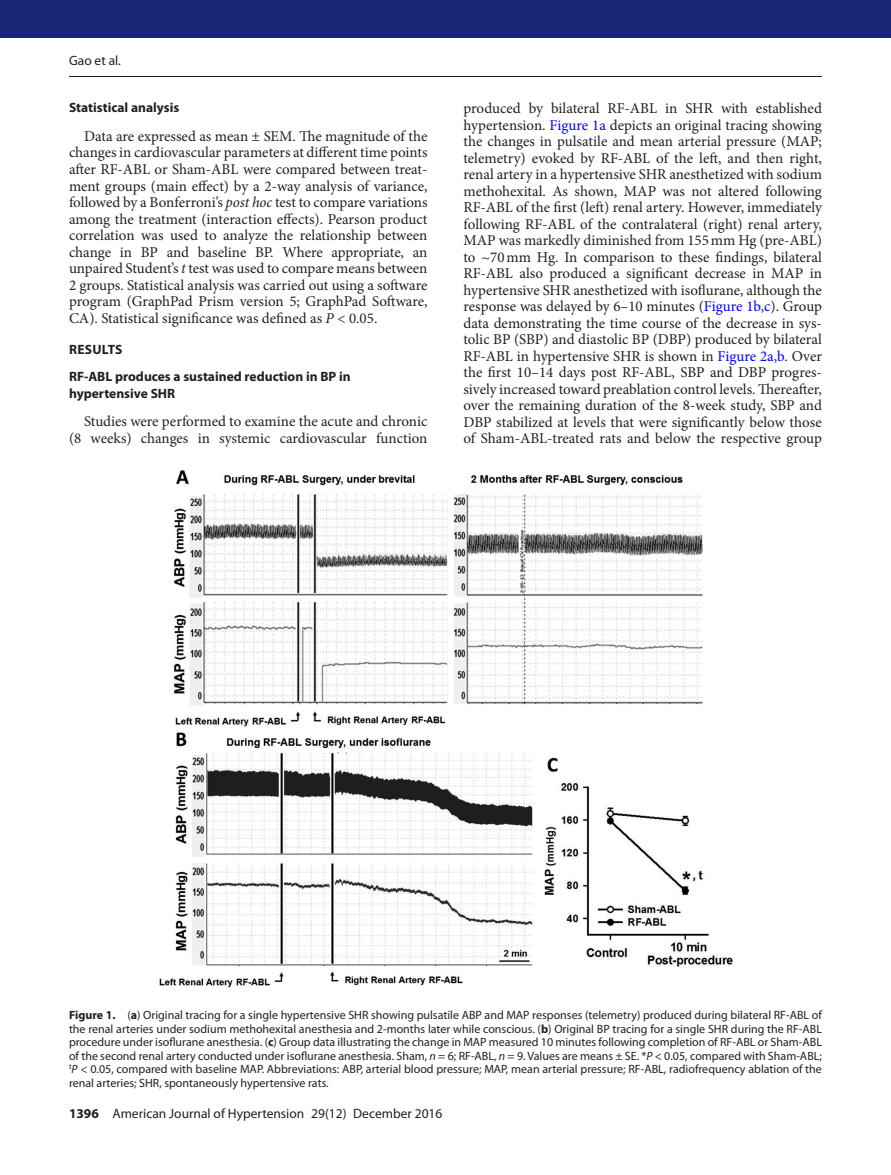
<style>
.page{position:relative;width:891px;height:1175px;background:#fff}
.page>*{position:absolute;margin:0;border:0;box-sizing:border-box;transform-origin:0 0}
.t1{font:15px/16.5px "Minion Pro";color:#231f20;text-align:justify}
.t2{font:700 13.5px/27px "Myriad Pro";color:#231f20}
.t3{font:13.5px "Myriad Pro";color:#231f20}
.t4{font:12px/13.5px "Myriad Pro";color:#231f20;text-align:justify}
.s1{font-style:italic}
.s2{color:#00f}
.s3{font-weight:700}
</style>
<div class="page">
<hr style="left:69px;top:76px;width:753px;height:1px;background:#231f20">
<div style="left:0;top:0;width:891px;height:38px;background:#192575"></div>
<img style="left:159px;top:470px;width:574px;height:518px">
<p class="t3" style="left:69px;top:52px;width:54px">Gao et al.</p>
<p class="t2" style="left:69px;top:94px;width:112px">Statistical analysis</p>
<p class="t1" style="left:69px;top:128px;width:360px;text-indent:15px">Data are expressed as mean ± SEM. The magnitude of the changes in cardiovascular parameters at different time points after RF-ABL or Sham-ABL were compared between treat&shy;ment groups (main effect) by a 2-way analysis of variance, followed by a Bonferroni’s <span class="s1">post hoc</span> test to compare variations among the treatment (interaction effects). Pearson product correlation was used to analyze the relationship between change in BP and baseline BP. Where appropriate, an unpaired Student’s <span class="s1">t</span> test was used to compare means between 2 groups. Statistical analysis was carried out using a software program (GraphPad Prism version 5; GraphPad Software, CA). Statistical significance was defined as <span class="s1">P</span> &lt; 0.05.</p>
<p class="t2" style="left:69px;top:335px;width:283px">RESULTS<br>RF-ABL produces a sustained reduction in BP in</p>
<p class="t2" style="left:69px;top:379px;width:108px">hypertensive SHR</p>
<p class="t1" style="left:69px;top:413px;width:360px;text-align:right">Studies were performed to examine the acute and chronic (8 weeks) changes in systemic cardiovascular function</p>
<p class="t1" style="left:463px;top:100px;width:360px">produced by bilateral RF-ABL in SHR with established hypertension. <span class="s2">Figure 1a</span> depicts an original tracing showing the changes in pulsatile and mean arterial pressure (MAP; telemetry) evoked by RF-ABL of the left, and then right, renal artery in a hypertensive SHR anesthetized with sodium methohexital. As shown, MAP was not altered following RF-ABL of the first (left) renal artery. However, immediately following RF-ABL of the contralateral (right) renal artery, MAP was markedly diminished from 155mm Hg (pre-ABL) to ~70mm Hg. In comparison to these findings, bilateral RF-ABL also produced a significant decrease in MAP in hypertensive SHR anesthetized with isoflurane, although the response was delayed by 6–10 minutes (<span class="s2">Figure 1b</span>,<span class="s2">c</span>). Group data demonstrating the time course of the decrease in sys&shy;tolic BP (SBP) and diastolic BP (DBP) produced by bilateral RF-ABL in hypertensive SHR is shown in <span class="s2">Figure 2a</span>,<span class="s2">b</span>. Over the first 10–14 days post RF-ABL, SBP and DBP progres&shy;sively increased toward preablation control levels. Thereafter, over the remaining duration of the 8-week study, SBP and DBP stabilized at levels that were significantly below those of Sham-ABL-treated rats and below the respective group</p>
<p class="t4" style="left:69px;top:1008px;width:754px"><span class="s3">Figure 1.</span> (<span class="s3">a</span>) Original tracing for a single hypertensive SHR showing pulsatile ABP and MAP responses (telemetry) produced during bilateral RF-ABL of the renal arteries under sodium methohexital anesthesia and 2-months later while conscious. (<span class="s3">b</span>) Original BP tracing for a single SHR during the RF-ABL procedure under isoflurane anesthesia. (<span class="s3">c</span>) Group data illustrating the change in MAP measured 10 minutes following completion of RF-ABL or Sham-ABL of the second renal artery conducted under isoflurane anesthesia. Sham, <span class="s1">n</span> = 6; RF-ABL, <span class="s1">n</span> = 9. Values are means ± SE. *<span class="s1">P</span> &lt; 0.05, compared with Sham-ABL; <sup>t</sup><span class="s1">P</span> &lt; 0.05, compared with baseline MAP. Abbreviations: ABP, arterial blood pressure; MAP, mean arterial pressure; RF-ABL, radiofrequency ablation of the renal arteries; SHR, spontaneously hypertensive rats.</p>
<p class="t3" style="left:69px;top:1105px;width:375px"><span class="s3">1396</span> American Journal of Hypertension 29(12) December 2016</p>
</div>
